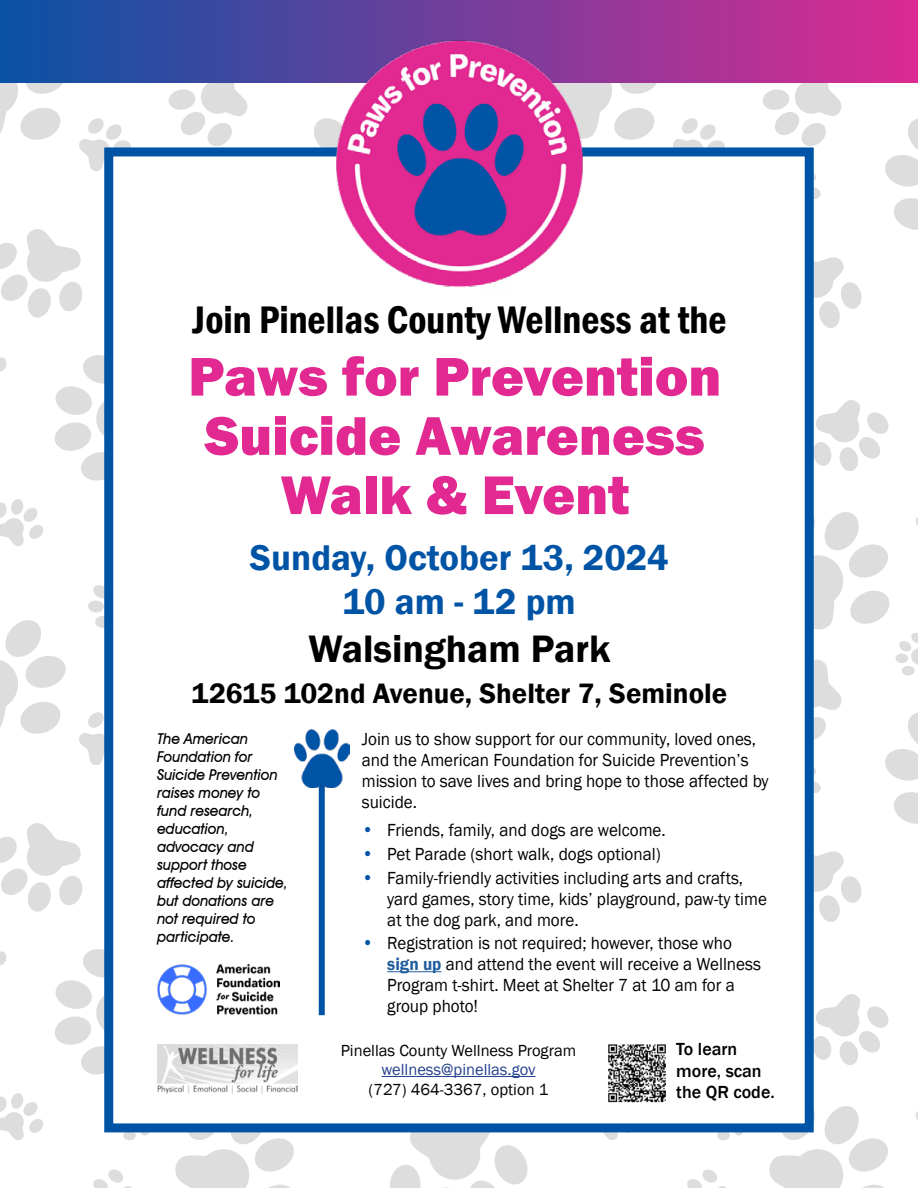
<style>
.page{position:relative;width:918px;height:1188px;background:#fff}
.page>*{position:absolute;margin:0;border:0;box-sizing:border-box;transform-origin:0 0}
.H1_-_title{font:800 56.4px/59.2px "Franklin Gothic";color:#e22991;text-align:center}
.t1{font:600 condensed 39.45px "Franklin Gothic";color:#000}
.t2{font:600 39.3px "Franklin Gothic";color:#000}
.H1_-_title-2{font:600 36.75px "Franklin Gothic";color:#0054a5}
.t3{font:600 28.8px "Franklin Gothic";color:#000}
.t4{font:18px/21px "Franklin Gothic";color:#000;scale:.95 1}
.t5{font:500 18px/21.6px "Franklin Gothic";color:#000}
.t6{font:16.5px "Franklin Gothic";color:#000}
.t7{font:16.5px "Franklin Gothic";color:#25408f}
.t8{font:italic 500 15px/18px "Avant Garde IT Cby BT";color:#000;scale:.95 1}
.s1{font-size:18.75px;color:#0054a5}
.s2{font-weight:600;color:#215e9e}
</style>
<div class="page">
<svg style="left:0;top:82px;width:68px;height:58px"></svg>
<svg style="left:55px;top:355px;width:49px;height:126px"></svg>
<svg style="left:0;top:229px;width:82px;height:89px"></svg>
<svg style="left:168px;top:82px;width:81px;height:64px"></svg>
<svg style="left:79px;top:118px;width:52px;height:53px"></svg>
<svg style="left:0;top:499px;width:43px;height:47px"></svg>
<svg style="left:0;top:357px;width:7px;height:15px"></svg>
<svg style="left:314px;top:121px;width:5px;height:24px"></svg>
<svg style="left:894px;top:198px;width:24px;height:32px"></svg>
<svg style="left:885px;top:118px;width:33px;height:69px"></svg>
<svg style="left:590px;top:82px;width:72px;height:58px"></svg>
<svg style="left:814px;top:257px;width:48px;height:71px"></svg>
<svg style="left:762px;top:82px;width:81px;height:64px"></svg>
<svg style="left:814px;top:400px;width:75px;height:71px"></svg>
<svg style="left:673px;top:118px;width:52px;height:29px"></svg>
<svg style="left:814px;top:174px;width:7px;height:25px"></svg>
<svg style="left:916px;top:517px;width:2px;height:9px"></svg>
<svg style="left:174px;top:1132px;width:124px;height:56px"></svg>
<svg style="left:0;top:620px;width:66px;height:114px"></svg>
<svg style="left:55px;top:949px;width:49px;height:126px"></svg>
<svg style="left:0;top:823px;width:82px;height:89px"></svg>
<svg style="left:79px;top:712px;width:25px;height:53px"></svg>
<svg style="left:0;top:1093px;width:43px;height:47px"></svg>
<svg style="left:88px;top:600px;width:16px;height:13px"></svg>
<div style="left:95px;top:616px;width:16px;height:12px;background:#dedddd;border-radius:50%"></div>
<svg style="left:92px;top:585px;width:12px;height:34px"></svg>
<svg style="left:93px;top:1169px;width:39px;height:19px"></svg>
<svg style="left:0;top:951px;width:7px;height:15px"></svg>
<div style="left:123px;top:1131px;width:13px;height:9px;background:#dedddd;border-radius:50%"></div>
<svg style="left:120px;top:1132px;width:34px;height:4px"></svg>
<svg style="left:894px;top:792px;width:24px;height:32px"></svg>
<svg style="left:885px;top:712px;width:33px;height:69px"></svg>
<svg style="left:814px;top:512px;width:76px;height:118px"></svg>
<svg style="left:768px;top:1106px;width:120px;height:82px"></svg>
<svg style="left:814px;top:851px;width:48px;height:71px"></svg>
<svg style="left:814px;top:660px;width:28px;height:80px"></svg>
<svg style="left:814px;top:994px;width:75px;height:71px"></svg>
<svg style="left:588px;top:1132px;width:50px;height:8px"></svg>
<svg style="left:814px;top:768px;width:7px;height:25px"></svg>
<svg style="left:687px;top:1169px;width:39px;height:19px"></svg>
<div style="left:717px;top:1131px;width:13px;height:9px;background:#dedddd;border-radius:50%"></div>
<svg style="left:714px;top:1132px;width:34px;height:4px"></svg>
<svg style="left:916px;top:1111px;width:2px;height:9px"></svg>
<svg style="left:895px;top:653px;width:13px;height:10px"></svg>
<svg style="left:902px;top:666px;width:13px;height:10px"></svg>
<svg style="left:898px;top:633px;width:20px;height:38px"></svg>
<svg style="left:389px;top:1132px;width:141px;height:56px"></svg>
<div style="left:104px;top:147px;width:710px;height:985px;background:#fff;border:9px solid #0054a5"></div>
<img style="left:157px;top:1045px;width:140px;height:49px">
<img style="left:608px;top:1044px;width:58px;height:59px">
<div style="left:0;top:0;width:918px;height:82px;background:linear-gradient(to right,#0952a4,#db2a92)"></div>
<hr style="left:381px;top:1076px;width:155px;height:1px;background:#25408f">
<img style="left:157px;top:963px;width:123px;height:52px">
<img style="left:319px;top:35px;width:271px;height:252px">
<hr style="left:387px;top:971px;width:55px;height:1px;background:#215e9e">
<div style="left:319px;top:778px;width:6px;height:237px;background:#0054a5"></div>
<img style="left:294px;top:730px;width:55px;height:57px">
<p class="t1" style="left:193px;top:293px;width:535px">Join Pinellas County Wellness at the</p>
<h1 class="H1_-_title" style="left:188px;top:347px;width:535px">Paws for Prevention</h1>
<h1 class="H1_-_title" style="left:205px;top:406px;width:501px">Suicide Awareness<br>Walk &amp; Event</h1>
<h1 class="H1_-_title-2" style="left:250px;top:535px;width:420px">Sunday, October 13, 2024</h1>
<p class="H1_-_title-2" style="left:343px;top:579px;width:234px">10 am - 12 pm</p>
<p class="t2" style="left:308px;top:624px;width:303px">Walsingham Park</p>
<p class="t3" style="left:192px;top:676px;width:537px">12615 102nd Avenue, Shelter 7, Seminole</p>
<p class="t8" style="left:157px;top:729px;width:139px">The American<br>Foundation for<br>Suicide Prevention raises money to fund research, education, advocacy and support those affected by suicide, but donations are not required to participate.</p>
<p class="t4" style="left:362px;top:729px;width:430px">Join us to show support for our community, loved ones, and the American Foundation for Suicide Prevention’s mission to save lives and bring hope to those affected by suicide.</p>
<p class="t4" style="left:362px;top:820px;width:322px"><span class="s1">•</span> Friends, family, and dogs are welcome.</p>
<p class="t4" style="left:362px;top:844px;width:316px"><span class="s1">•</span> Pet Parade (short walk, dogs optional)</p>
<p class="t4" style="left:387px;top:867px;width:401px;text-indent:-26px"><span class="s1">•</span> Family-friendly activities including arts and crafts, yard games, story time, kids’ playground, paw-ty time at the dog park, and more.</p>
<p class="t4" style="left:387px;top:933px;width:395px;text-indent:-26px"><span class="s1">•</span> Registration is not required; however, those who <span class="s2">sign up</span> and attend the event will receive a Wellness Program t-shirt. Meet at Shelter 7 at 10 am for a group photo!</p>
<p class="t6" style="left:341px;top:1040px;width:237px">Pinellas County Wellness Program</p>
<p class="t7" style="left:381px;top:1060px;width:156px">wellness@pinellas.gov</p>
<p class="t6" style="left:369px;top:1079px;width:181px">(727) 464-3367, option 1</p>
<p class="t5" style="left:676px;top:1038px;width:100px">To learn more, scan the QR code.</p>
</div>
